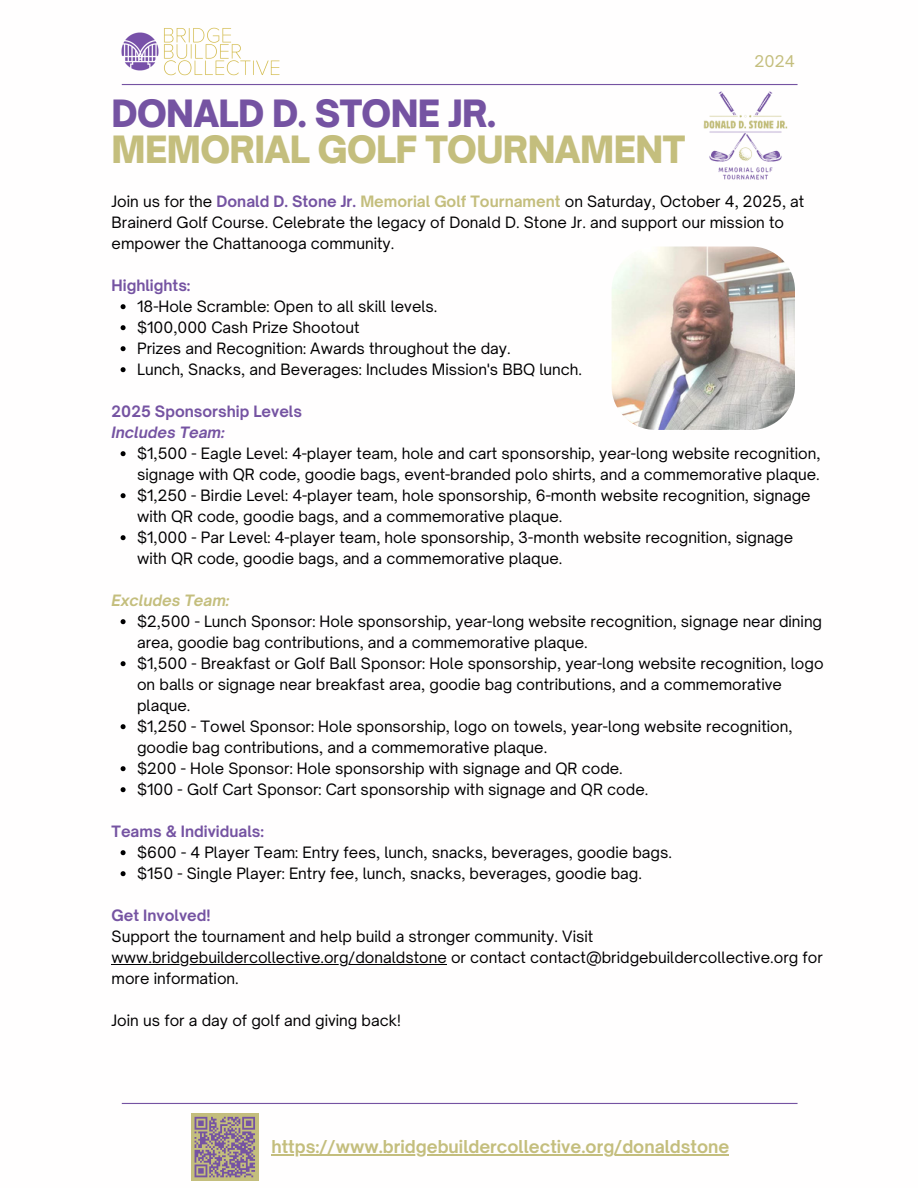
<style>
.page{position:relative;width:918px;height:1188px;background:#fff}
.page>*{position:absolute;margin:0;border:0;box-sizing:border-box;transform-origin:0 0}
.t1{font:900 36px/36px "Open Sauce One";letter-spacing:-.02em;color:#c4be7d}
.t2{font:700 16.95px "Open Sauce One";color:#c4be7d}
.t3{font:15.45px "Open Sauce One";color:#c4be7d}
.t4{font:15px/21px "Open Sauce One";color:#000001}
.t5{font:700 15px/21px "Open Sauce One";color:#7553a2}
.t6{font:italic 700 15px "Open Sauce One";color:#c4be7d}
.s1{color:#7553a2}
.s2{font-weight:700;color:#7553a2}
.s3{font-weight:700;color:#c4be7d}
.s4{font-style:italic}
</style>
<div class="page">
<hr style="left:122px;top:84px;width:676px;height:1px;background:#7553a2">
<hr style="left:122px;top:1103px;width:676px;height:1px;background:#7553a2">
<img style="left:121px;top:27px;width:159px;height:58px">
<img style="left:687px;top:85px;width:110px;height:95px">
<svg style="left:121px;top:304px;width:5px;height:5px"></svg>
<svg style="left:121px;top:325px;width:5px;height:5px"></svg>
<svg style="left:121px;top:346px;width:5px;height:5px"></svg>
<svg style="left:121px;top:367px;width:5px;height:5px"></svg>
<svg style="left:121px;top:451px;width:5px;height:5px"></svg>
<svg style="left:121px;top:493px;width:5px;height:5px"></svg>
<svg style="left:121px;top:535px;width:5px;height:5px"></svg>
<svg style="left:121px;top:619px;width:5px;height:5px"></svg>
<svg style="left:121px;top:661px;width:5px;height:5px"></svg>
<svg style="left:121px;top:724px;width:5px;height:5px"></svg>
<svg style="left:121px;top:766px;width:5px;height:5px"></svg>
<svg style="left:121px;top:787px;width:5px;height:5px"></svg>
<svg style="left:121px;top:850px;width:5px;height:5px"></svg>
<svg style="left:121px;top:871px;width:5px;height:5px"></svg>
<hr style="left:112px;top:964px;width:335px;height:1px;background:#000001">
<div style="left:191px;top:1113px;width:68px;height:68px;background:#c4be7d"></div>
<svg style="left:194px;top:1116px;width:61px;height:62px"></svg>
<img style="left:612px;top:247px;width:183px;height:183px;border-radius:44px">
<hr style="left:271px;top:1154px;width:458px;height:2px;background:#c4be7d">
<p class="t1" style="left:112px;top:95px;width:575px"><span class="s1">DONALD D. STONE JR.<br></span>MEMORIAL GOLF TOURNAMENT</p>
<h3 class="t3" style="left:755px;top:51px;width:42px">2024</h3>
<h1 class="t4" style="left:112px;top:191px;width:694px">Join us for the <span class="s2">Donald D. Stone Jr.</span> <span class="s3">Memorial Golf Tournament</span> on Saturday, October 4, 2025, at<br>Brainerd Golf Course. Celebrate the legacy of Donald D. Stone Jr. and support our mission to empower the Chattanooga community.</h1>
<p class="t5" style="left:112px;top:275px;width:81px">Highlights:</p>
<h4 class="t4" style="left:137px;top:296px;width:302px">18-Hole Scramble: Open to all skill levels.</h4>
<p class="t4" style="left:137px;top:317px;width:224px">$100,000 Cash Prize Shootout</p>
<p class="t4" style="left:137px;top:338px;width:375px">Prizes and Recognition: Awards throughout the day.</p>
<p class="t4" style="left:137px;top:359px;width:447px">Lunch, Snacks, and Beverages: Includes Mission's BBQ lunch.</p>
<p class="t5" style="left:112px;top:401px;width:192px">2025 Sponsorship Levels<br><span class="s4">Includes Team:</span></p>
<h4 class="t4" style="left:137px;top:443px;width:685px">$1,500 - Eagle Level: 4-player team, hole and cart sponsorship, year-long website recognition, signage with QR code, goodie bags, event-branded polo shirts, and a commemorative plaque.</h4>
<p class="t4" style="left:137px;top:485px;width:675px">$1,250 - Birdie Level: 4-player team, hole sponsorship, 6-month website recognition, signage with QR code, goodie bags, and a commemorative plaque.</p>
<p class="t4" style="left:137px;top:527px;width:658px">$1,000 - Par Level: 4-player team, hole sponsorship, 3-month website recognition, signage with QR code, goodie bags, and a commemorative plaque.</p>
<p class="t6" style="left:112px;top:591px;width:119px">Excludes Team:</p>
<h4 class="t4" style="left:137px;top:611px;width:687px">$2,500 - Lunch Sponsor: Hole sponsorship, year-long website recognition, signage near dining area, goodie bag contributions, and a commemorative plaque.</h4>
<p class="t4" style="left:137px;top:653px;width:688px">$1,500 - Breakfast or Golf Ball Sponsor: Hole sponsorship, year-long website recognition, logo on balls or signage near breakfast area, goodie bag contributions, and a commemorative plaque.</p>
<p class="t4" style="left:137px;top:716px;width:657px">$1,250 - Towel Sponsor: Hole sponsorship, logo on towels, year-long website recognition, goodie bag contributions, and a commemorative plaque.</p>
<p class="t4" style="left:137px;top:758px;width:487px">$200 - Hole Sponsor: Hole sponsorship with signage and QR code.</p>
<p class="t4" style="left:137px;top:779px;width:513px">$100 - Golf Cart Sponsor: Cart sponsorship with signage and QR code.</p>
<p class="t5" style="left:112px;top:821px;width:154px">Teams &amp; Individuals:</p>
<h4 class="t4" style="left:137px;top:842px;width:536px">$600 - 4 Player Team: Entry fees, lunch, snacks, beverages, goodie bags.</h4>
<p class="t4" style="left:137px;top:863px;width:506px">$150 - Single Player: Entry fee, lunch, snacks, beverages, goodie bag.</p>
<p class="t5" style="left:112px;top:905px;width:101px">Get Involved!</p>
<p class="t4" style="left:112px;top:926px;width:483px">Support the tournament and help build a stronger community. Visit</p>
<p class="t4" style="left:112px;top:947px;width:713px">www.bridgebuildercollective.org/donaldstone or contact contact@bridgebuildercollective.org for more information.</p>
<p class="t4" style="left:112px;top:1010px;width:291px">Join us for a day of golf and giving back!</p>
<p class="t2" style="left:271px;top:1136px;width:459px">https://www.bridgebuildercollective.org/donaldstone</p>
</div>
